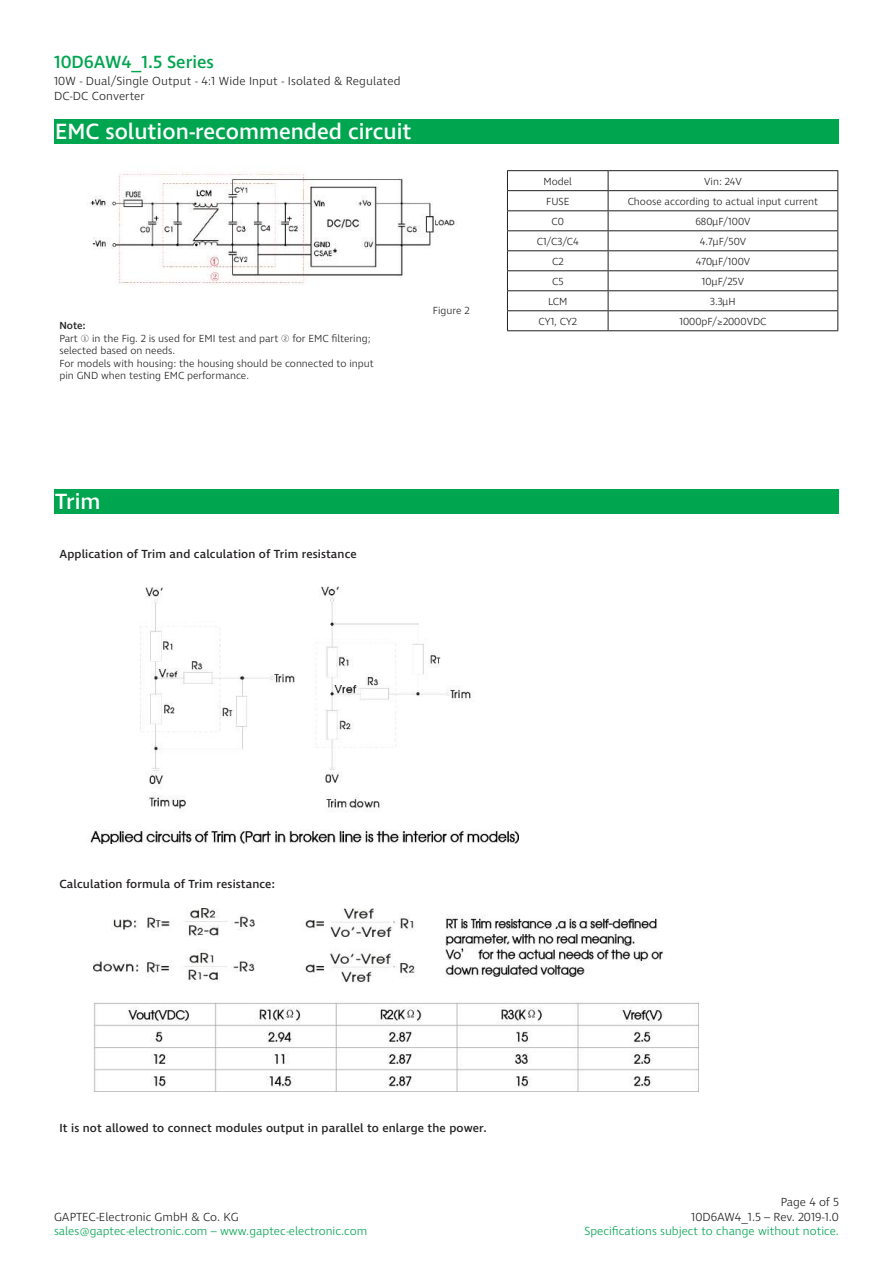
<style>
.page{position:relative;width:893px;height:1263px;background:#fff}
.page>*{position:absolute;margin:0;border:0;box-sizing:border-box;transform-origin:0 0}
.t1{font:500 22.5px "Ingra";color:#fff}
.t2{font:500 18px "Ingra";color:#00a550}
.t3{font:500 12px "Ingra";letter-spacing:.01em;color:#221f1f}
.t4{font:300 12px/14.4px "Ingra";letter-spacing:.01em;color:#221f1f;text-align:right}
.t5{font:300 12px "Ingra";color:#00a550}
.t6{font:300 10.5px/12.6px "Ingra";color:#221f1f}
.t7{font:500 10.5px "Ingra";color:#221f1f}
</style>
<div class="page">
<div style="left:54px;top:119px;width:785px;height:25px;background:#00a550"></div>
<div style="left:54px;top:489px;width:785px;height:25px;background:#00a550"></div>
<img style="left:89px;top:173px;width:368px;height:112px">
<hr style="left:507px;top:170px;width:101px;height:1px;background:#221f1f">
<hr style="left:608px;top:170px;width:230px;height:1px;background:#221f1f">
<hr style="left:507px;top:190px;width:101px;height:1px;background:#221f1f">
<hr style="left:608px;top:190px;width:230px;height:1px;background:#221f1f">
<hr style="left:507px;top:210px;width:101px;height:1px;background:#221f1f">
<hr style="left:608px;top:210px;width:230px;height:1px;background:#221f1f">
<hr style="left:507px;top:230px;width:101px;height:1px;background:#221f1f">
<hr style="left:608px;top:230px;width:230px;height:1px;background:#221f1f">
<hr style="left:507px;top:250px;width:101px;height:1px;background:#221f1f">
<hr style="left:608px;top:250px;width:230px;height:1px;background:#221f1f">
<hr style="left:507px;top:270px;width:101px;height:1px;background:#221f1f">
<hr style="left:608px;top:270px;width:230px;height:1px;background:#221f1f">
<hr style="left:507px;top:290px;width:101px;height:1px;background:#221f1f">
<hr style="left:608px;top:290px;width:230px;height:1px;background:#221f1f">
<hr style="left:507px;top:310px;width:101px;height:1px;background:#221f1f">
<svg style="left:507px;top:171px;width:1px;height:159px"></svg>
<hr style="left:608px;top:310px;width:230px;height:1px;background:#221f1f">
<svg style="left:608px;top:171px;width:1px;height:159px"></svg>
<svg style="left:837px;top:171px;width:1px;height:159px"></svg>
<hr style="left:507px;top:330px;width:101px;height:1px;background:#221f1f">
<hr style="left:608px;top:330px;width:230px;height:1px;background:#221f1f">
<img style="left:89px;top:586px;width:429px;height:257px">
<img style="left:94px;top:909px;width:605px;height:183px">
<h2 class="t2" style="left:54px;top:55px;width:162px">10D6AW4_1.5 Series</h2>
<p class="t4" style="left:54px;top:75px;width:348px;text-align:left">10W - Dual/Single Output - 4:1 Wide Input - Isolated &amp; Regulated<br>DC-DC Converter</p>
<h1 class="t1" style="left:55px;top:120px;width:358px">EMC solution-recommended circuit</h1>
<p class="t7" style="left:59px;top:320px;width:28px">Note:</p>
<p class="t6" style="left:59px;top:332px;width:316px">Part ① in the Fig. 2 is used for EMI test and part ② for EMC filtering; selected based on needs.<br>For models with housing: the housing should be connected to input pin GND when testing EMC performance.</p>
<h1 class="t1" style="left:55px;top:490px;width:47px">Trim</h1>
<p class="t3" style="left:59px;top:548px;width:299px">Application of Trim and calculation of Trim resistance</p>
<p class="t6" style="left:433px;top:305px;width:38px">Figure 2</p>
<p class="t6" style="left:544px;top:175px;width:30px">Model</p>
<p class="t6" style="left:704px;top:175px;width:39px">Vin: 24V</p>
<p class="t6" style="left:546px;top:195px;width:25px">FUSE</p>
<p class="t6" style="left:628px;top:195px;width:192px">Choose according to actual input current</p>
<p class="t6" style="left:552px;top:215px;width:14px">C0</p>
<p class="t6" style="left:695px;top:215px;width:57px">680µF/100V</p>
<p class="t6" style="left:537px;top:235px;width:44px">C1/C3/C4</p>
<p class="t6" style="left:700px;top:235px;width:48px">4.7µF/50V</p>
<p class="t6" style="left:552px;top:255px;width:13px">C2</p>
<p class="t6" style="left:696px;top:255px;width:56px">470µF/100V</p>
<p class="t6" style="left:552px;top:275px;width:13px">C5</p>
<p class="t6" style="left:702px;top:275px;width:44px">10µF/25V</p>
<p class="t6" style="left:548px;top:295px;width:21px">LCM</p>
<p class="t6" style="left:710px;top:295px;width:27px">3.3µH</p>
<p class="t6" style="left:539px;top:315px;width:40px">CY1, CY2</p>
<p class="t6" style="left:679px;top:315px;width:89px">1000pF/≥2000VDC</p>
<p class="t3" style="left:59px;top:878px;width:217px">Calculation formula of Trim resistance:</p>
<p class="t3" style="left:59px;top:1122px;width:429px">It is not allowed to connect modules output in parallel to enlarge the power.</p>
<p class="t4" style="left:54px;top:1210px;width:186px">GAPTEC-Electronic GmbH &amp; Co. KG</p>
<p class="t5" style="left:54px;top:1225px;width:315px">sales@gaptec-electronic.com – www.gaptec-electronic.com</p>
<p class="t4" style="left:691px;top:1195px;width:149px">Page 4 of 5<br>10D6AW4_1.5 – Rev. 2019-1.0</p>
<p class="t5" style="left:585px;top:1225px;width:256px">Specifications subject to change without notice.</p>
</div>
